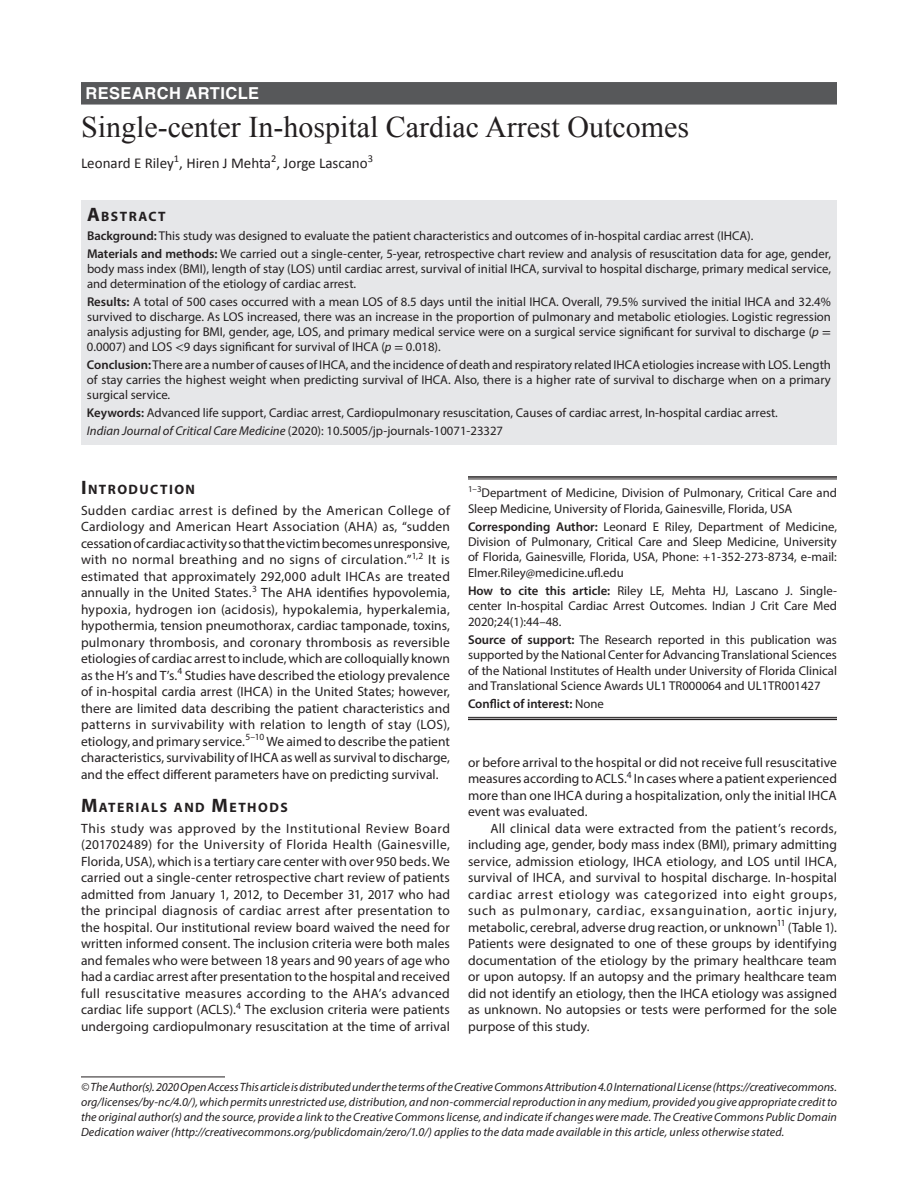
<style>
.page{position:relative;width:918px;height:1188px;background:#fff}
.page>*{position:absolute;margin:0;border:0;box-sizing:border-box;transform-origin:0 0}
.AT{font:30px "Times New Roman";color:#231f20}
.IJCCM-ART{font:700 16.5px "Helvetica LT Std";letter-spacing:.025em;color:#fff}
.AU{font:15px "Calibri";color:#231f20}
.AB{font:700 13.65px "Myriad Pro";letter-spacing:.105em;color:#231f20}
.Para-first{font:13.5px/16.5px "Myriad Pro";letter-spacing:.005em;color:#231f20;text-align:justify}
.Para{font:13.5px/16.5px "Myriad Pro";letter-spacing:.005em;color:#231f20;text-align:justify}
.KW{font:12.75px/15px "Myriad Pro";color:#231f20;text-align:justify}
.Cor-Para{font:12.75px/15.3px "Myriad Pro";color:#231f20;text-align:justify}
.Aff-foot{font:12.75px/15.3px "Myriad Pro";color:#231f20;text-align:justify}
.AF-first{font:12.75px/15.3px "Myriad Pro";color:#231f20}
.JT_DOI{font:12.75px "Myriad Pro";color:#231f20}
.Aff-foot-last{font:600 12.75px "Myriad Pro";color:#231f20}
.Footnote_Text{font:italic 12px/15px "Myriad Pro";letter-spacing:.005em;color:#231f20;text-align:justify}
.s1{font-size:19.5px}
.s2{font-weight:600}
.s3{font-style:italic}
.s4{font-family:"STIX"}
.s5{font-weight:400}
</style>
<div class="page">
<div style="left:81px;top:82px;width:756px;height:23px;background:#57585a"></div>
<div style="left:81px;top:200px;width:756px;height:26px;background:#e6e7e9"></div>
<div style="left:81px;top:225px;width:756px;height:24px;background:#e6e7e9"></div>
<div style="left:81px;top:243px;width:756px;height:54px;background:#e6e7e9"></div>
<div style="left:81px;top:291px;width:756px;height:69px;background:#e6e7e9"></div>
<div style="left:81px;top:354px;width:756px;height:54px;background:#e6e7e9"></div>
<div style="left:81px;top:402px;width:756px;height:24px;background:#e6e7e9"></div>
<div style="left:81px;top:420px;width:756px;height:24px;background:#e6e7e9"></div>
<hr style="left:468px;top:476px;width:369px;height:2px;background:#231f20">
<hr style="left:468px;top:479px;width:369px;height:1px;background:#231f20">
<hr style="left:468px;top:717px;width:369px;height:1px;background:#231f20">
<hr style="left:468px;top:719px;width:369px;height:1px;background:#231f20">
<hr style="left:81px;top:1077px;width:144px;height:1px;background:#231f20">
<p class="IJCCM-ART" style="left:86px;top:83px;width:175px">RESEARCH ARTICLE</p>
<p class="AT" style="left:81px;top:107px;width:610px">Single-center In-hospital Cardiac Arrest Outcomes</p>
<p class="AU" style="left:81px;top:154px;width:294px">Leonard E Riley<sup>1</sup>, Hiren J Mehta<sup>2</sup>, Jorge Lascano<sup>3</sup></p>
<p class="AB" style="left:87px;top:207px;width:80px"><span class="s1">A</span>BSTRACT</p>
<p class="KW" style="left:87px;top:228px;width:668px"><span class="s2">Background:</span> This study was designed to evaluate the patient characteristics and outcomes of in-hospital cardiac arrest (IHCA).</p>
<p class="KW" style="left:87px;top:246px;width:746px"><span class="s2">Materials and methods:</span> We carried out a single-center, 5-year, retrospective chart review and analysis of resuscitation data for age, gender, body mass index (BMI), length of stay (LOS) until cardiac arrest, survival of initial IHCA, survival to hospital discharge, primary medical service, and determination of the etiology of cardiac arrest.</p>
<p class="KW" style="left:87px;top:294px;width:746px"><span class="s2">Results:</span> A total of 500 cases occurred with a mean LOS of 8.5 days until the initial IHCA. Overall, 79.5% survived the initial IHCA and 32.4% survived to discharge. As LOS increased, there was an increase in the proportion of pulmonary and metabolic etiologies. Logistic regression analysis adjusting for BMI, gender, age, LOS, and primary medical service were on a surgical service significant for survival to discharge (<span class="s3">p</span> <span class="s4">= </span>0.0007) and LOS <span class="s4">&lt;</span>9 days significant for survival of IHCA (<span class="s3">p</span> <span class="s4">=</span> 0.018).</p>
<p class="KW" style="left:87px;top:357px;width:746px"><span class="s2">Conclusion:</span> There are a number of causes of IHCA, and the incidence of death and respiratory related IHCA etiologies increase with LOS. Length of stay carries the highest weight when predicting survival of IHCA. Also, there is a higher rate of survival to discharge when on a primary surgical service.</p>
<p class="KW" style="left:87px;top:405px;width:692px"><span class="s2">Keywords:</span> Advanced life support, Cardiac arrest, Cardiopulmonary resuscitation, Causes of cardiac arrest, In-hospital cardiac arrest.</p>
<p class="JT_DOI" style="left:87px;top:423px;width:418px"><span class="s3">Indian Journal of Critical Care Medicine</span> (2020): 10.5005/jp-journals-10071-23327</p>
<h1 class="AB" style="left:81px;top:480px;width:116px"><span class="s1">I</span>NTRODUCTION</h1>
<p class="Para-first" style="left:81px;top:502px;width:371px">Sudden cardiac arrest is defined by the American College of Cardiology and American Heart Association (AHA) as, “sudden cessation of cardiac activity so that the victim becomes unresponsive, with no normal breathing and no signs of circulation.”<sup>1,2</sup> It is estimated that approximately 292,000 adult IHCAs are treated annually in the United States.<sup>3</sup> The AHA identifies hypovolemia, hypoxia, hydrogen ion (acidosis), hypokalemia, hyperkalemia, hypothermia, tension pneumothorax, cardiac tamponade, toxins, pulmonary thrombosis, and coronary thrombosis as reversible etiologies of cardiac arrest to include, which are colloquially known as the H’s and T’s.<sup>4</sup> Studies have described the etiology prevalence of in-hospital cardia arrest (IHCA) in the United States; however, there are limited data describing the patient characteristics and patterns in survivability with relation to length of stay (LOS), etiology, and primary service.<sup>5–10</sup> We aimed to describe the patient characteristics, survivability of IHCA as well as survival to discharge, and the effect different parameters have on predicting survival.</p>
<h1 class="AB" style="left:81px;top:798px;width:208px"><span class="s1">M</span>ATERIALS AND <span class="s1">M</span>ETHODS</h1>
<p class="Para-first" style="left:81px;top:820px;width:371px">This study was approved by the Institutional Review Board (201702489) for the University of Florida Health (Gainesville, Florida, USA), which is a tertiary care center with over 950 beds. We carried out a single-center retrospective chart review of patients admitted from January 1, 2012, to December 31, 2017 who had the principal diagnosis of cardiac arrest after presentation to the hospital. Our institutional review board waived the need for written informed consent. The inclusion criteria were both males and females who were between 18 years and 90 years of age who had a cardiac arrest after presentation to the hospital and received full resuscitative measures according to the AHA’s advanced cardiac life support (ACLS).<sup>4</sup> The exclusion criteria were patients undergoing cardiopulmonary resuscitation at the time of arrival</p>
<p class="AF-first" style="left:468px;top:485px;width:370px"><sup>1–3</sup>Department of Medicine, Division of Pulmonary, Critical Care and<br>Sleep Medicine, University of Florida, Gainesville, Florida, USA</p>
<p class="Cor-Para" style="left:468px;top:519px;width:371px"><span class="s2">Corresponding Author:</span> Leonard E Riley, Department of Medicine, Division of Pulmonary, Critical Care and Sleep Medicine, University of Florida, Gainesville, Florida, USA, Phone: +1-352-273-8734, e-mail:<br>Elmer.Riley@medicine.ufl.edu</p>
<p class="Cor-Para" style="left:468px;top:583px;width:371px"><span class="s2">How to cite this article:</span> Riley LE, Mehta HJ, Lascano J. Single&shy;center In-hospital Cardiac Arrest Outcomes. Indian J Crit Care Med 2020;24(1):44–48.</p>
<p class="Aff-foot" style="left:468px;top:632px;width:371px"><span class="s2">Source of support:</span> The Research reported in this publication was supported by the National Center for Advancing Translational Sciences of the National Institutes of Health under University of Florida Clinical and Translational Science Awards UL1 TR000064 and UL1TR001427</p>
<p class="Aff-foot-last" style="left:468px;top:696px;width:137px">Conflict of interest: <span class="s5">None</span></p>
<p class="Para-first" style="left:468px;top:754px;width:370px">or before arrival to the hospital or did not receive full resuscitative measures according to ACLS.<sup>4</sup> In cases where a patient experienced more than one IHCA during a hospitalization, only the initial IHCA event was evaluated.</p>
<p class="Para" style="left:468px;top:820px;width:371px;text-indent:22px">All clinical data were extracted from the patient’s records, including age, gender, body mass index (BMI), primary admitting service, admission etiology, IHCA etiology, and LOS until IHCA, survival of IHCA, and survival to hospital discharge. In-hospital cardiac arrest etiology was categorized into eight groups, such as pulmonary, cardiac, exsanguination, aortic injury, metabolic, cerebral, adverse drug reaction, or unknown<sup>11</sup> (Table 1).<br>Patients were designated to one of these groups by identifying documentation of the etiology by the primary healthcare team or upon autopsy. If an autopsy and the primary healthcare team did not identify an etiology, then the IHCA etiology was assigned as unknown. No autopsies or tests were performed for the sole purpose of this study.</p>
<p class="Footnote_Text" style="left:81px;top:1079px;width:758px">© The Author(s). 2020 Open Access This article is distributed under the terms of the Creative Commons Attribution 4.0 International License (https://creativecommons. org/licenses/by-nc/4.0/), which permits unrestricted use, distribution, and non-commercial reproduction in any medium, provided you give appropriate credit to the original author(s) and the source, provide a link to the Creative Commons license, and indicate if changes were made. The Creative Commons Public Domain Dedication waiver (http://creativecommons.org/publicdomain/zero/1.0/) applies to the data made available in this article, unless otherwise stated.</p>
</div>
